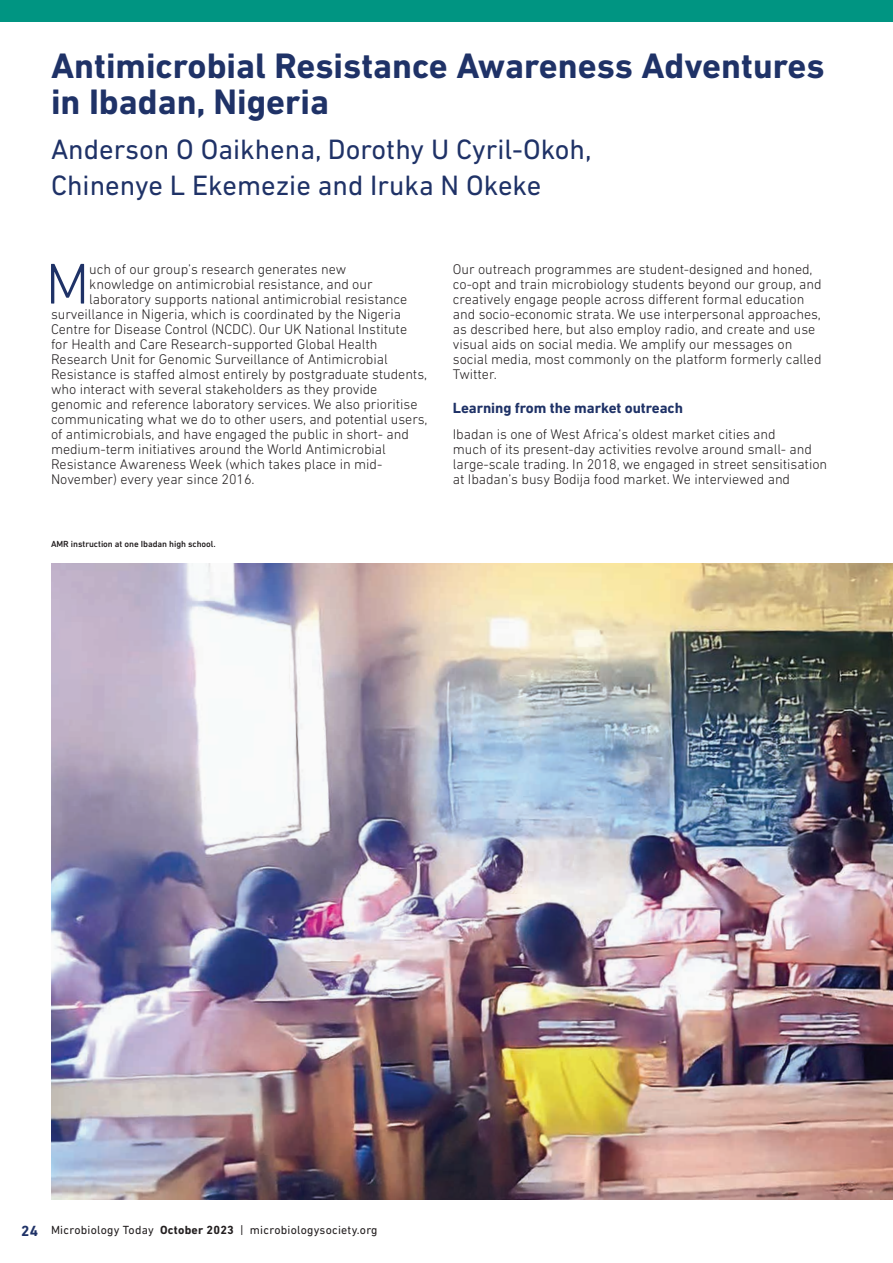
<style>
.page{position:relative;width:893px;height:1263px;background:#fff}
.page>*{position:absolute;margin:0;border:0;box-sizing:border-box;transform-origin:0 0}
.t1{font:300 58.35px "DIN Next LT Pro";color:#1f3267}
.t2{font:700 36px/36px "DIN Next LT Pro";color:#1f3267}
.t3{font:28.5px/36px "DIN Next LT Pro";color:#1f3267}
.t4{font:700 15px "DIN Next LT Pro";letter-spacing:-.005em;color:#1f3267}
.t5{font:300 14.25px/15px "DIN Next LT Pro";letter-spacing:-.005em;color:#231f20}
.t6{font:12px "DIN Next LT Pro";letter-spacing:.02em;color:#231f20}
.t7{font:500 9px "DIN Next LT Pro";letter-spacing:-.005em;color:#231f20}
.s1{font-weight:700;font-size:15px;color:#1f3267}
.s2{font-weight:700}
</style>
<div class="page">
<img style="left:51px;top:564px;width:842px;height:635px">
<div style="left:0;top:0;width:893px;height:21px;background:#009582"></div>
<h2 class="t2" style="left:51px;top:48px;width:775px">Antimicrobial Resistance Awareness Adventures in Ibadan, Nigeria</h2>
<h3 class="t3" style="left:51px;top:130px;width:542px">Anderson O Oaikhena, Dorothy U Cyril-Okoh,<br>Chinenye L Ekemezie and Iruka N Okeke</h3>
<h1 class="t1" style="left:46px;top:250px;width:46px">M</h1>
<p class="t5" style="left:89px;top:261px;width:258px">uch of our group’s research generates new</p>
<p class="t5" style="left:89px;top:276px;width:285px">knowledge on antimicrobial resistance, and our</p>
<p class="t5" style="left:89px;top:291px;width:320px">laboratory supports national antimicrobial resistance</p>
<p class="t5" style="left:51px;top:306px;width:351px">surveillance in Nigeria, which is coordinated by the Nigeria</p>
<p class="t5" style="left:51px;top:321px;width:358px">Centre for Disease Control (NCDC). Our UK National Institute</p>
<p class="t5" style="left:51px;top:336px;width:328px">for Health and Care Research-supported Global Health</p>
<p class="t5" style="left:51px;top:351px;width:338px">Research Unit for Genomic Surveillance of Antimicrobial</p>
<p class="t5" style="left:51px;top:366px;width:378px">Resistance is staffed almost entirely by postgraduate students,</p>
<p class="t5" style="left:51px;top:381px;width:328px">who interact with several stakeholders as they provide</p>
<p class="t5" style="left:51px;top:396px;width:368px">genomic and reference laboratory services. We also prioritise</p>
<p class="t5" style="left:51px;top:411px;width:378px">communicating what we do to other users, and potential users,</p>
<p class="t5" style="left:51px;top:426px;width:359px">of antimicrobials, and have engaged the public in short- and</p>
<p class="t5" style="left:51px;top:441px;width:336px">medium-term initiatives around the World Antimicrobial</p>
<p class="t5" style="left:51px;top:456px;width:333px">Resistance Awareness Week (which takes place in mid-</p>
<p class="t5" style="left:51px;top:471px;width:205px">November) every year since 2016.</p>
<p class="t7" style="left:51px;top:538px;width:166px">AMR instruction at one Ibadan high school.</p>
<p class="t5" style="left:453px;top:261px;width:370px">Our outreach programmes are student-designed and honed, co-opt and train microbiology students beyond our group, and creatively engage people across different formal education and socio-economic strata. We use interpersonal approaches, as described here, but also employ radio, and create and use visual aids on social media. We amplify our messages on social media, most commonly on the platform formerly called Twitter.</p>
<p class="t4" style="left:453px;top:399px;width:232px">Learning from the market outreach</p>
<p class="t5" style="left:453px;top:426px;width:376px">Ibadan is one of West Africa’s oldest market cities and<br>much of its present-day activities revolve around small- and large-scale trading. In 2018, we engaged in street sensitisation at Ibadan’s busy Bodija food market. We interviewed and</p>
<p class="t6" style="left:21px;top:1223px;width:358px"><span class="s1">24</span> Microbiology Today <span class="s2">October 2023</span> | microbiologysociety.org</p>
</div>
